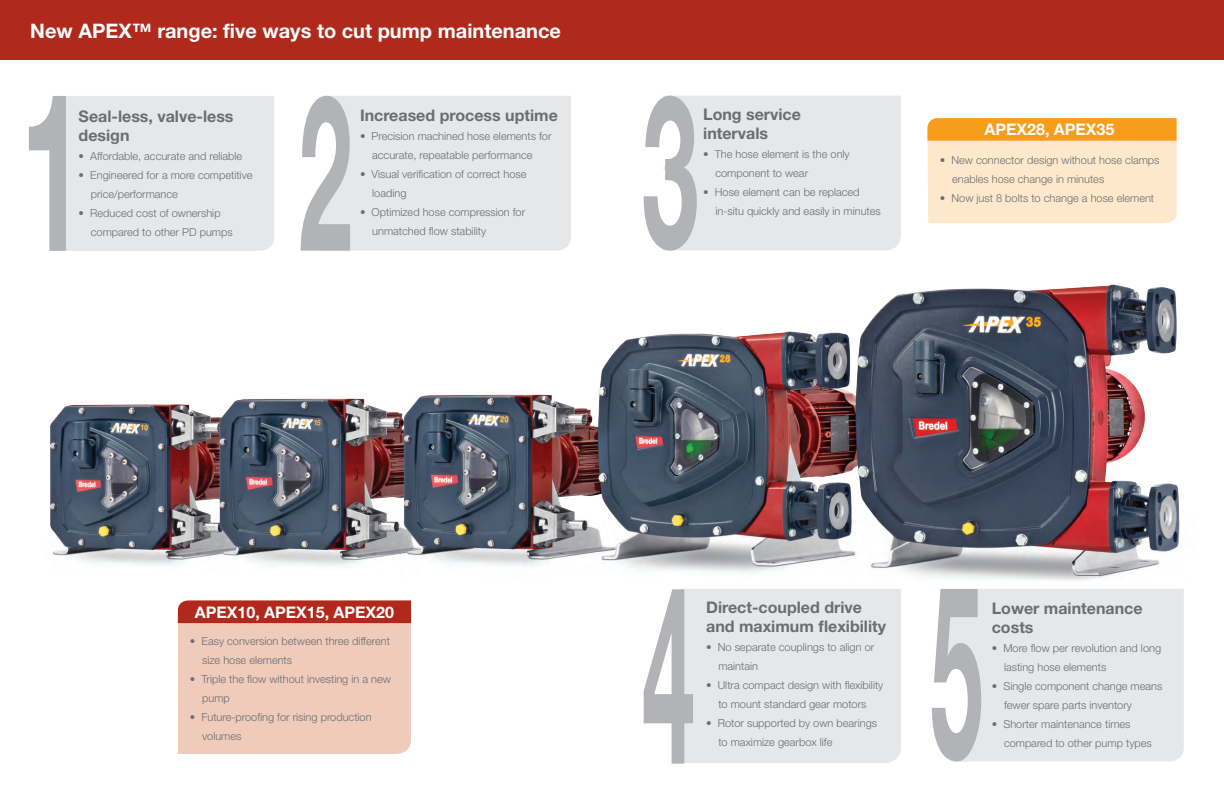
<style>
.page{position:relative;width:1224px;height:792px;background:#fff}
.page>*{position:absolute;margin:0;border:0;box-sizing:border-box;transform-origin:0 0}
.t1{font:700 20px "Helvetica Neue LT Std";color:#fff}
.t2{font:700 16px/19px "Helvetica Neue LT Std";color:#6c6d70}
.t3{font:700 16px "Helvetica Neue LT Std";color:#fff}
.t4{font:300 11px/19px "Helvetica Neue LT Std";color:#6c6d70}
</style>
<div class="page">
<div style="left:693px;top:601px;width:208px;height:162px;background:#e6e7e9"></div>
<div style="left:0;top:0;width:1224px;height:60px;background:#b1291a"></div>
<div style="left:350px;top:96px;width:221px;height:155px;background:#e6e7e9"></div>
<svg style="left:178px;top:601px;width:233px;height:153px;background:#e6b3a4"></svg>
<div style="left:981px;top:601px;width:203px;height:161px;background:#e6e7e9"></div>
<svg style="left:927px;top:118px;width:250px;height:105px;background:#fcd7a6"></svg>
<svg style="left:643px;top:96px;width:258px;height:155px;background:#e2e3e5"></svg>
<svg style="left:644px;top:601px;width:49px;height:163px"></svg>
<svg style="left:932px;top:601px;width:49px;height:161px"></svg>
<svg style="left:301px;top:96px;width:49px;height:155px"></svg>
<svg style="left:29px;top:96px;width:245px;height:155px;background:#e3e4e6"></svg>
<img style="left:50px;top:284px;width:1134px;height:317px">
<p class="t1" style="left:30px;top:18px;width:532px">New APEX™ range: five ways to cut pump maintenance</p>
<p class="t2" style="left:79px;top:106px;width:156px">Seal-less, valve-less design</p>
<p class="t4" style="left:79px;top:146px;width:165px">• Affordable, accurate and reliable</p>
<p class="t4" style="left:91px;top:165px;width:163px;text-indent:-12px">• Engineered for a more competitive price/performance</p>
<p class="t4" style="left:79px;top:203px;width:144px">• Reduced cost of ownership</p>
<p class="t4" style="left:91px;top:222px;width:143px">compared to other PD pumps</p>
<p class="t2" style="left:360px;top:106px;width:199px">Increased process uptime</p>
<p class="t4" style="left:372px;top:127px;width:181px;text-indent:-12px">• Precision machined hose elements for accurate, repeatable performance</p>
<p class="t4" style="left:360px;top:165px;width:168px">• Visual verification of correct hose</p>
<p class="t4" style="left:372px;top:184px;width:36px">loading</p>
<p class="t4" style="left:360px;top:203px;width:167px">• Optimized hose compression for</p>
<p class="t4" style="left:372px;top:222px;width:115px">unmatched flow stability</p>
<p class="t2" style="left:703px;top:104px;width:99px">Long service</p>
<p class="t2" style="left:703px;top:123px;width:66px">intervals</p>
<p class="t4" style="left:715px;top:144px;width:136px;text-indent:-12px">• The hose element is the only component to wear</p>
<p class="t4" style="left:703px;top:182px;width:158px">• Hose element can be replaced</p>
<p class="t4" style="left:715px;top:201px;width:167px">in-situ quickly and easily in minutes</p>
<p class="t3" style="left:985px;top:119px;width:131px">APEX28, APEX35</p>
<p class="t4" style="left:952px;top:151px;width:209px;text-indent:-12px">• New connector design without hose clamps enables hose change in minutes</p>
<p class="t4" style="left:940px;top:189px;width:216px">• Now just 8 bolts to change a hose element</p>
<p class="t2" style="left:706px;top:598px;width:182px">Direct-coupled drive and maximum flexibility</p>
<p class="t4" style="left:718px;top:638px;width:157px;text-indent:-12px">• No separate couplings to align or maintain</p>
<p class="t4" style="left:706px;top:676px;width:179px;text-align:center">• Ultra compact design with flexibility to mount standard gear motors</p>
<p class="t4" style="left:718px;top:714px;width:160px;text-indent:-12px">• Rotor supported by own bearings to maximize gearbox life</p>
<p class="t3" style="left:195px;top:602px;width:201px">APEX10, APEX15, APEX20</p>
<p class="t2" style="left:992px;top:598px;width:152px">Lower maintenance costs</p>
<p class="t4" style="left:1004px;top:638px;width:159px;text-indent:-12px">• More flow per revolution and long lasting hose elements</p>
<p class="t4" style="left:1004px;top:676px;width:160px;text-indent:-12px">• Single component change means fewer spare parts inventory</p>
<p class="t4" style="left:992px;top:714px;width:140px">• Shorter maintenance times</p>
<p class="t4" style="left:1004px;top:733px;width:149px">compared to other pump types</p>
<p class="t4" style="left:202px;top:632px;width:189px;text-indent:-12px">• Easy conversion between three different size hose elements</p>
<p class="t4" style="left:202px;top:670px;width:190px;text-indent:-12px">• Triple the flow without investing in a new pump</p>
<p class="t4" style="left:202px;top:708px;width:171px;text-indent:-12px">• Future-proofing for rising production volumes</p>
</div>
